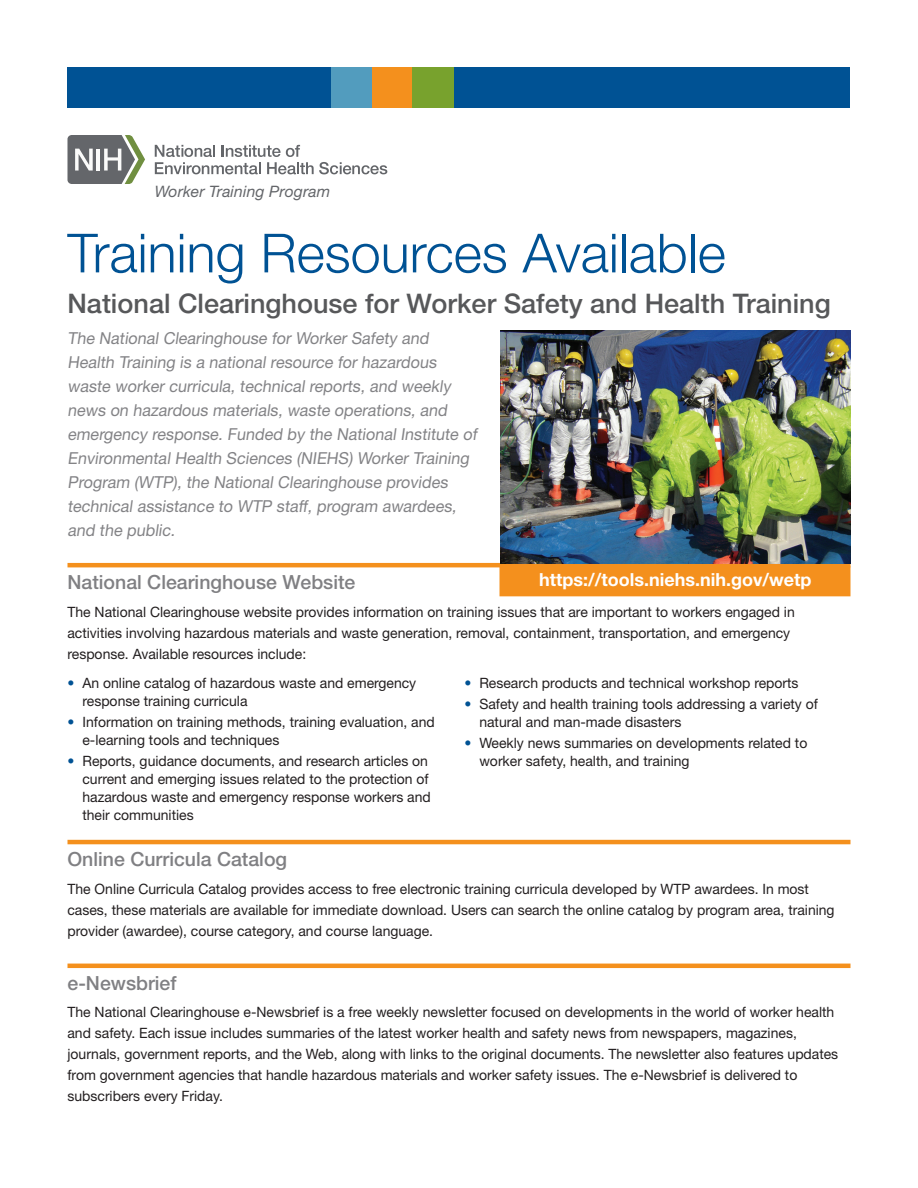
<style>
.page{position:relative;width:918px;height:1188px;background:#fff}
.page>*{position:absolute;margin:0;border:0;box-sizing:border-box;transform-origin:0 0}
.Agenda_Title{font:300 54px "Helvetica Neue LT Std";color:#005294}
.Agenda_Title-2{font:500 27px "Helvetica Neue LT Std";color:#57585a}
.Subheads{font:500 19.5px "Helvetica Neue LT Std";color:#808083}
.Subheads-2{font:700 18px "Helvetica Neue LT Std";color:#fff}
.Body{font:16.5px/24px "Helvetica Neue LT Std";color:#838386}
.t1{font:italic 15.75px "Helvetica Neue";letter-spacing:.01em;color:#64666a}
.Body-2{font:14.25px/18px "Helvetica Neue LT Std";color:#231f20}
.s1{font-weight:500;color:#005294}
</style>
<div class="page">
<div style="left:68px;top:68px;width:782px;height:40px;background:#005294"></div>
<div style="left:332px;top:68px;width:41px;height:40px;background:#529cbe"></div>
<div style="left:372px;top:68px;width:42px;height:40px;background:#f4901d"></div>
<div style="left:413px;top:68px;width:41px;height:40px;background:#78a22d"></div>
<svg style="left:68px;top:135px;width:77px;height:49px"></svg>
<svg style="left:155px;top:145px;width:232px;height:29px"></svg>
<hr style="left:68px;top:563px;width:782px;height:4px;background:#f4901d">
<div style="left:500px;top:566px;width:350px;height:30px;background:#f4901d"></div>
<img style="left:500px;top:330px;width:350px;height:234px">
<hr style="left:68px;top:840px;width:782px;height:4px;background:#f4901d">
<hr style="left:68px;top:964px;width:782px;height:4px;background:#f4901d">
<p class="t1" style="left:155px;top:180px;width:177px">Worker Training Program</p>
<p class="Agenda_Title" style="left:68px;top:220px;width:660px">Training Resources Available</p>
<p class="Agenda_Title-2" style="left:68px;top:287px;width:765px">National Clearinghouse for Worker Safety and Health Training</p>
<p class="Body" style="left:68px;top:326px;width:414px">The National Clearinghouse for Worker Safety and Health Training is a national resource for hazardous waste worker curricula, technical reports, and weekly news on hazardous materials, waste operations, and emergency response. Funded by the National Institute of Environmental Health Sciences (NIEHS) Worker Training Program (WTP), the National Clearinghouse provides technical assistance to WTP staff, program awardees, and the public.</p>
<p class="Subheads" style="left:68px;top:570px;width:289px">National Clearinghouse Website</p>
<p class="Subheads-2" style="left:539px;top:568px;width:274px">https://tools.niehs.nih.gov/wetp</p>
<p class="Body-2" style="left:68px;top:601px;width:729px;line-height:21px">The National Clearinghouse website provides information on training issues that are important to workers engaged in activities involving hazardous materials and waste generation, removal, containment, transportation, and emergency response. Available resources include:</p>
<p class="Body-2" style="left:82px;top:673px;width:335px;text-indent:-15px"><span class="s1">•</span> An online catalog of hazardous waste and emergency response training curricula</p>
<p class="Body-2" style="left:82px;top:713px;width:354px;text-indent:-15px"><span class="s1">•</span> Information on training methods, training evaluation, and e-learning tools and techniques</p>
<p class="Body-2" style="left:82px;top:752px;width:350px;text-indent:-15px"><span class="s1">•</span> Reports, guidance documents, and research articles on current and emerging issues related to the protection of hazardous waste and emergency response workers and their communities</p>
<p class="Body-2" style="left:464px;top:673px;width:336px"><span class="s1">•</span> Research products and technical workshop reports</p>
<p class="Body-2" style="left:479px;top:695px;width:340px;text-indent:-15px"><span class="s1">•</span> Safety and health training tools addressing a variety of natural and man-made disasters</p>
<p class="Body-2" style="left:479px;top:734px;width:329px;text-indent:-15px"><span class="s1">•</span> Weekly news summaries on developments related to worker safety, health, and training</p>
<p class="Subheads" style="left:68px;top:847px;width:221px">Online Curricula Catalog</p>
<p class="Body-2" style="left:68px;top:878px;width:769px;line-height:21.3px">The Online Curricula Catalog provides access to free electronic training curricula developed by WTP awardees. In most cases, these materials are available for immediate download. Users can search the online catalog by program area, training provider (awardee), course category, and course language.</p>
<p class="Subheads" style="left:68px;top:971px;width:111px">e-Newsbrief</p>
<p class="Body-2" style="left:68px;top:1002px;width:772px;line-height:21px">The National Clearinghouse e-Newsbrief is a free weekly newsletter focused on developments in the world of worker health and safety. Each issue includes summaries of the latest worker health and safety news from newspapers, magazines, journals, government reports, and the Web, along with links to the original documents. The newsletter also features updates from government agencies that handle hazardous materials and worker safety issues. The e-Newsbrief is delivered to subscribers every Friday.</p>
</div>
